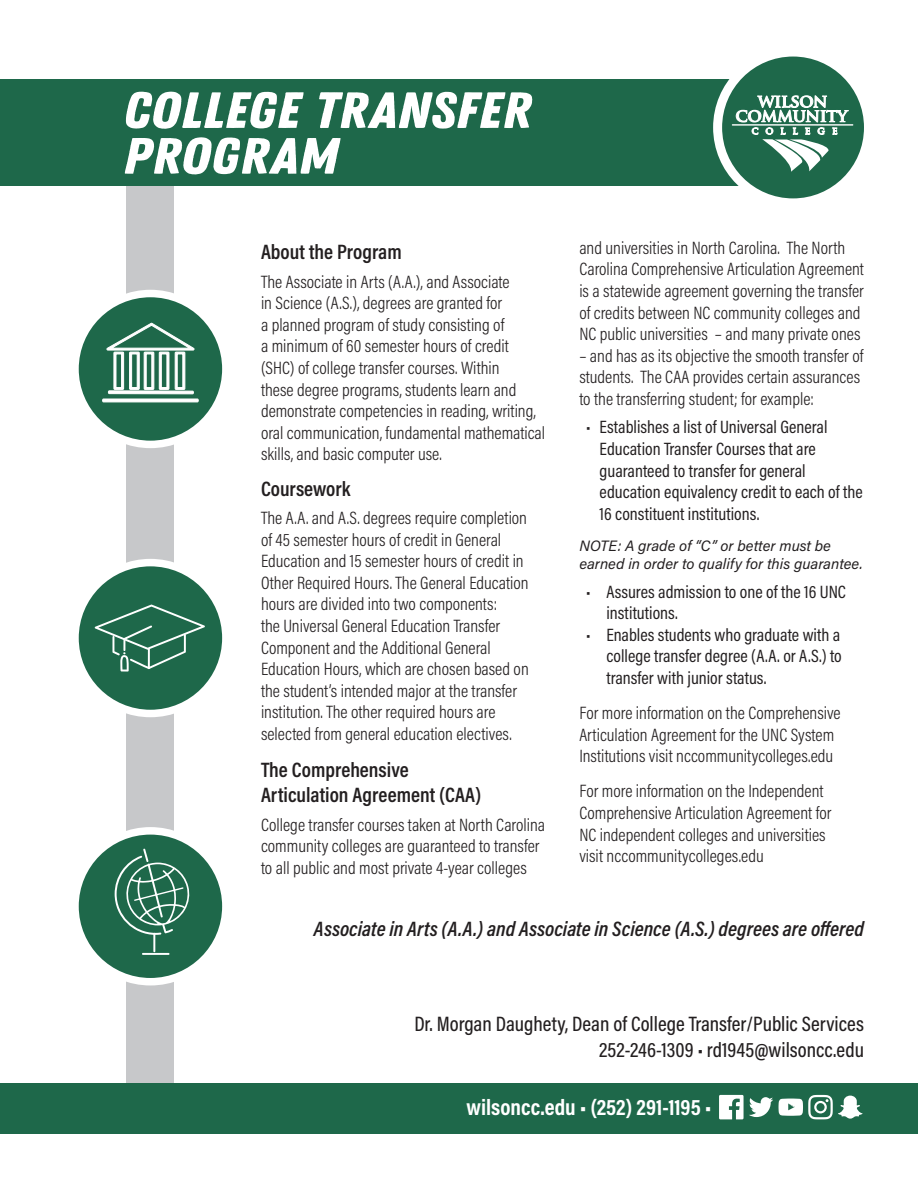
<style>
.page{position:relative;width:918px;height:1188px;background:#fff}
.page>*{position:absolute;margin:0;border:0;box-sizing:border-box;transform-origin:0 0}
.t1{font:50.85px "Zing Rust Demo Base";color:#fff;scale:1.23 1}
.t2{font:700 22.65px "Acumin Pro Cond";color:#fff}
.t3{font:500 21px "Acumin Pro Cond";color:#231f20}
.t4{font:600 21px "Acumin Pro Cond";color:#231f20}
.t5{font:italic 600 21px "Acumin Pro Cond";color:#231f20}
.t6{font:300 18px/21.6px "Acumin Pro Cond";color:#231f20}
.t7{font:18px/21.6px "Acumin Pro Cond";color:#231f20}
.t8{font:italic 15px/18px "Acumin Pro";color:#231f20}
</style>
<div class="page">
<div style="left:126px;top:186px;width:48px;height:898px;background:#c7c8ca"></div>
<div style="left:75px;top:294px;width:151px;height:150px;background:#1e684a;border-radius:50%"></div>
<div style="left:71px;top:290px;width:159px;height:158px;border:8px solid #fff;border-radius:50%"></div>
<div style="left:75px;top:831px;width:151px;height:151px;background:#1e684a;border-radius:50%"></div>
<div style="left:71px;top:827px;width:159px;height:158px;border:8px solid #fff;border-radius:50%"></div>
<div style="left:75px;top:563px;width:151px;height:150px;background:#1e684a;border-radius:50%"></div>
<div style="left:71px;top:559px;width:159px;height:158px;border:8px solid #fff;border-radius:50%"></div>
<div style="left:0;top:79px;width:821px;height:107px;background:#1e684a"></div>
<div style="left:0;top:1084px;width:918px;height:50px;background:#1e684a"></div>
<svg style="left:779px;top:1095px;width:84px;height:24px"></svg>
<svg style="left:719px;top:1095px;width:54px;height:24px"></svg>
<svg style="left:718px;top:52px;width:150px;height:151px;fill:#1e684a"></svg>
<div style="left:713px;top:48px;width:160px;height:159px;border:9px solid #fff;border-radius:50%"></div>
<hr style="left:732px;top:124px;width:121px;height:2px;background:#fff">
<svg style="left:736px;top:96px;width:112px;height:76px"></svg>
<hr style="left:142px;top:953px;width:28px;height:2px;background:#fff">
<svg style="left:115px;top:849px;width:75px;height:103px"></svg>
<svg style="left:95px;top:605px;width:110px;height:67px"></svg>
<svg style="left:107px;top:323px;width:87px;height:67px"></svg>
<div style="left:108px;top:391px;width:86px;height:3px;border:1px solid #fff"></div>
<div style="left:102px;top:399px;width:96px;height:3px;border:1px solid #fff"></div>
<p class="t1" style="left:123px;top:81px;width:333px">COLLEGE TRANSFER</p>
<p class="t1" style="left:123px;top:126px;width:177px">PROGRAM</p>
<p class="t4" style="left:261px;top:238px;width:142px">About the Program</p>
<p class="t6" style="left:261px;top:270px;width:286px">The Associate in Arts (A.A.), and Associate<br>in Science (A.S.), degrees are granted for<br>a planned program of study consisting of<br>a minimum of 60 semester hours of credit (SHC) of college transfer courses. Within<br>these degree programs, students learn and demonstrate competencies in reading, writing, oral communication, fundamental mathematical skills, and basic computer use.</p>
<p class="t4" style="left:261px;top:475px;width:91px">Coursework</p>
<p class="t6" style="left:261px;top:507px;width:269px">The A.A. and A.S. degrees require completion of 45 semester hours of credit in General Education and 15 semester hours of credit in Other Required Hours. The General Education hours are divided into two components:<br>the Universal General Education Transfer Component and the Additional General Education Hours, which are chosen based on the student’s intended major at the transfer institution. The other required hours are selected from general education electives.</p>
<p class="t4" style="left:261px;top:756px;width:149px">The Comprehensive</p>
<p class="t4" style="left:261px;top:781px;width:222px">Articulation Agreement (CAA)</p>
<p class="t6" style="left:261px;top:813px;width:285px">College transfer courses taken at North Carolina community colleges are guaranteed to transfer to all public and most private 4-year colleges</p>
<p class="t6" style="left:579px;top:236px;width:286px">and universities in North Carolina. The North Carolina Comprehensive Articulation Agreement is a statewide agreement governing the transfer of credits between NC community colleges and NC public universities – and many private ones</p>
<p class="t6" style="left:579px;top:344px;width:285px">– and has as its objective the smooth transfer of students. The CAA provides certain assurances to the transferring student; for example:</p>
<p class="t7" style="left:600px;top:416px;width:265px;text-indent:-14px">• Establishes a list of Universal General Education Transfer Courses that are guaranteed to transfer for general education equivalency credit to each of the 16 constituent institutions.</p>
<p class="t8" style="left:579px;top:536px;width:285px">NOTE: A grade of “C” or better must be earned in order to qualify for this guarantee.</p>
<p class="t7" style="left:606px;top:580px;width:241px;text-indent:-20px">• Assures admission to one of the 16 UNC institutions.</p>
<p class="t7" style="left:606px;top:623px;width:237px;text-align:justify;text-indent:-20px">• Enables students who graduate with a college transfer degree (A.A. or A.S.) to transfer with junior status.</p>
<p class="t6" style="left:579px;top:702px;width:263px">For more information on the Comprehensive<br>Articulation Agreement for the UNC System<br>Institutions visit nccommunitycolleges.edu</p>
<p class="t6" style="left:579px;top:780px;width:254px">For more information on the Independent<br>Comprehensive Articulation Agreement for</p>
<p class="t6" style="left:579px;top:823px;width:248px">NC independent colleges and universities visit nccommunitycolleges.edu</p>
<p class="t5" style="left:314px;top:915px;width:552px">Associate in Arts (A.A.) and Associate in Science (A.S.) degrees are offered</p>
<p class="t3" style="left:414px;top:1011px;width:451px">Dr. Morgan Daughety, Dean of College Transfer/Public Services</p>
<p class="t3" style="left:599px;top:1036px;width:266px">252-246-1309 • rd1945@wilsoncc.edu</p>
<p class="t2" style="left:466px;top:1093px;width:246px">wilsoncc.edu • (252) 291-1195 •</p>
</div>
